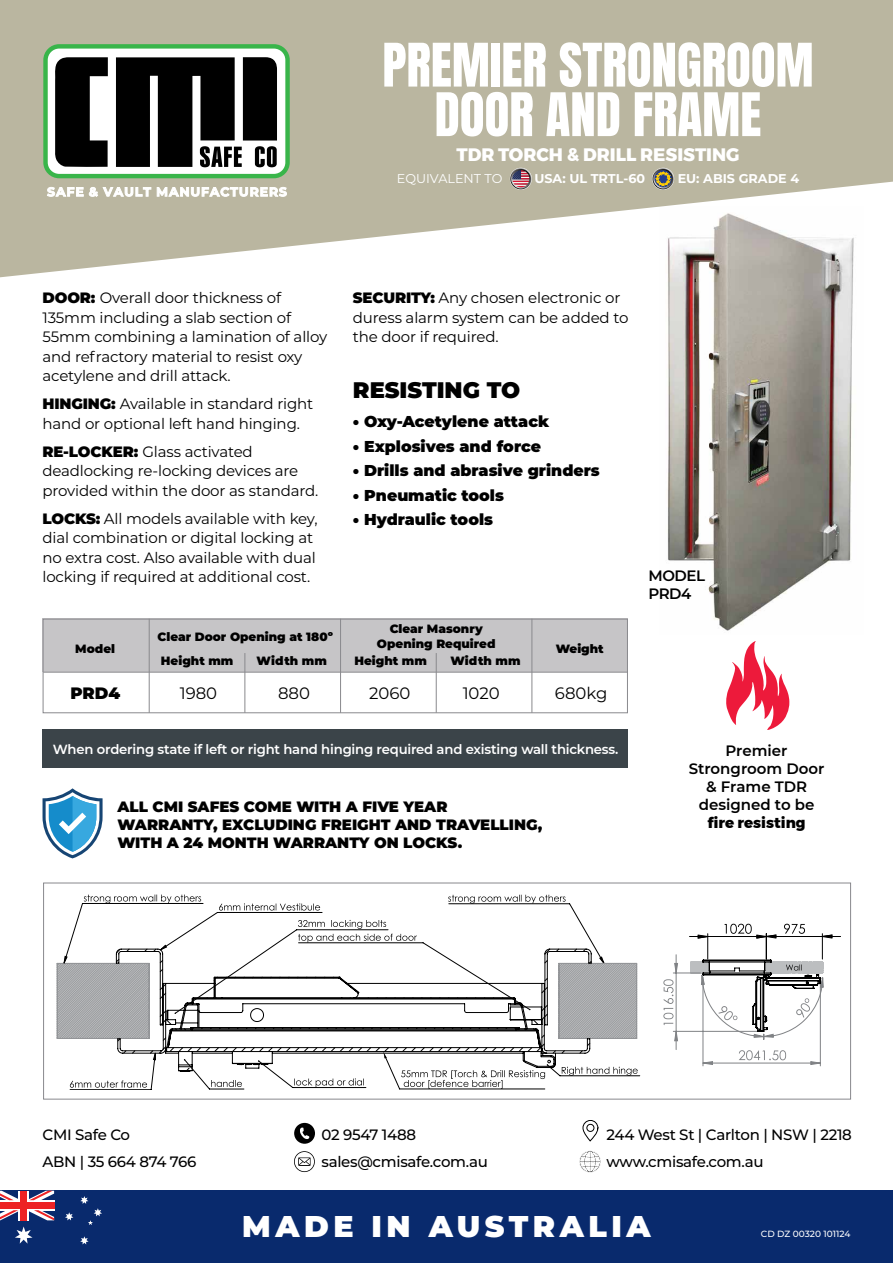
<style>
.page{position:relative;width:893px;height:1263px;background:#fff}
.page>*{position:absolute;margin:0;border:0;box-sizing:border-box;transform-origin:0 0}
.t1{font:51px/49.5px "Anton";color:#fff;text-align:center}
.t2{font:900 30px "Montserrat";letter-spacing:.15em;color:#fff}
.t3{font:900 22.5px "Montserrat";color:#000}
.t4{font:800 18px "Montserrat";color:#fff}
.t5{font:16.5px "Montserrat";color:#000}
.t6{font:900 16.5px "Montserrat";color:#000}
.t7{font:900 15.75px "Montserrat";color:#000}
.t8{font:15px/19.5px "Montserrat";letter-spacing:-.01em;color:#000}
.t9{font:500 15px "Montserrat";letter-spacing:-.02em;color:#000}
.t10{font:900 15px/18px "Montserrat";color:#000}
.t11{font:600 15px/18px "Montserrat";color:#000;text-align:center}
.t12{font:800 15px "Montserrat";color:#000}
.t13{font:600 15px/18px "Montserrat";letter-spacing:-.03em;color:#000}
.t14{font:600 13.2px "Montserrat";letter-spacing:-.015em;color:#fff}
.t15{font:700 12.75px "Montserrat";color:#fff}
.t16{font:12.75px "Montserrat";color:#fff}
.t17{font:900 12px/15px "Montserrat";color:#000;text-align:center}
.t18{font:500 9px "Montserrat";letter-spacing:-.005em;color:#fff}
.s1{font-weight:900}
</style>
<div class="page">
<svg style="left:448px;top:895px;width:118px;height:8px"></svg>
<svg style="left:545px;top:903px;width:95px;height:173px"></svg>
<svg style="left:545px;top:1039px;width:47px;height:32px"></svg>
<svg style="left:84px;top:894px;width:117px;height:9px"></svg>
<svg style="left:69px;top:903px;width:476px;height:187px"></svg>
<svg style="left:153px;top:1051px;width:234px;height:11px"></svg>
<svg style="left:57px;top:920px;width:580px;height:119px"></svg>
<hr style="left:703px;top:977px;width:1px;height:89px;background:#808285">
<hr style="left:820px;top:980px;width:1px;height:86px;background:#808285">
<svg style="left:663px;top:924px;width:178px;height:141px"></svg>
<img style="left:667px;top:277px;width:186px;height:354px">
<div style="left:0;top:1191px;width:893px;height:72px;background:#092a6d"></div>
<svg style="left:0;top:1191px;width:54px;height:29px"></svg>
<div style="left:0;top:1202px;width:54px;height:6px;background:#ed2224"></div>
<div style="left:21px;top:1191px;width:6px;height:29px;background:#ed2224"></div>
<svg style="left:65px;top:1212px;width:8px;height:8px"></svg>
<svg style="left:15px;top:1226px;width:18px;height:17px"></svg>
<svg style="left:80px;top:1236px;width:9px;height:8px"></svg>
<svg style="left:80px;top:1196px;width:22px;height:29px"></svg>
<svg style="left:726px;top:641px;width:63px;height:89px"></svg>
<svg style="left:0;top:0;width:893px;height:277px;fill:#bab6a0"></svg>
<div style="left:43px;top:619px;width:585px;height:53px;background:#c6c5c7"></div>
<div style="left:43px;top:619px;width:585px;height:94px;border:1px solid #89898d"></div>
<div style="left:43px;top:883px;width:808px;height:216px;border:1px solid #89898d"></div>
<hr style="left:149px;top:619px;width:1px;height:94px;background:#89898d">
<hr style="left:244px;top:653px;width:1px;height:60px;background:#89898d">
<hr style="left:340px;top:619px;width:1px;height:94px;background:#89898d">
<hr style="left:436px;top:653px;width:1px;height:60px;background:#89898d">
<hr style="left:531px;top:619px;width:1px;height:94px;background:#89898d">
<hr style="left:43px;top:672px;width:585px;height:1px;background:#89898d">
<div style="left:46px;top:46px;width:242px;height:130px;background:#fff;border-radius:14px"></div>
<div style="left:43px;top:44px;width:247px;height:134px;border:4px solid #39b54a;border-radius:14px"></div>
<svg style="left:116px;top:57px;width:161px;height:110px"></svg>
<svg style="left:55px;top:57px;width:53px;height:110px"></svg>
<svg style="left:47px;top:187px;width:104px;height:9px"></svg>
<svg style="left:157px;top:187px;width:130px;height:9px"></svg>
<svg style="left:43px;top:788px;width:60px;height:70px"></svg>
<svg style="left:294px;top:1123px;width:21px;height:21px"></svg>
<svg style="left:582px;top:1120px;width:17px;height:22px"></svg>
<svg style="left:294px;top:1151px;width:21px;height:21px"></svg>
<svg style="left:579px;top:1151px;width:22px;height:22px"></svg>
<div style="left:43px;top:730px;width:585px;height:38px;background:#3b4449"></div>
<svg style="left:652px;top:168px;width:22px;height:22px"></svg>
<svg style="left:652px;top:168px;width:22px;height:21px"></svg>
<svg style="left:653px;top:169px;width:20px;height:19px"></svg>
<svg style="left:655px;top:170px;width:17px;height:17px"></svg>
<svg style="left:656px;top:172px;width:14px;height:13px"></svg>
<svg style="left:510px;top:168px;width:22px;height:22px"></svg>
<svg style="left:510px;top:168px;width:21px;height:21px"></svg>
<svg style="left:511px;top:169px;width:20px;height:19px"></svg>
<svg style="left:512px;top:170px;width:17px;height:17px"></svg>
<h1 class="t1" style="left:382px;top:44px;width:433px">PREMIER STRONGROOM<br>DOOR AND FRAME</h1>
<p class="t4" style="left:456px;top:140px;width:285px">TDR TORCH &amp; DRILL RESISTING</p>
<p class="t16" style="left:397px;top:169px;width:107px">EQUIVALENT TO</p>
<p class="t15" style="left:534px;top:169px;width:112px">USA: UL TRTL-60</p>
<p class="t15" style="left:678px;top:169px;width:123px">EU: ABIS GRADE 4</p>
<p class="t8" style="left:43px;top:287px;width:286px"><span class="s1">DOOR:</span> Overall door thickness of 135mm including a slab section of 55mm combining a lamination of alloy and refractory material to resist oxy acetylene and drill attack.</p>
<p class="t8" style="left:43px;top:393px;width:272px"><span class="s1">HINGING:</span> Available in standard right hand or optional left hand hinging.</p>
<p class="t8" style="left:43px;top:441px;width:277px"><span class="s1">RE-LOCKER:</span> Glass activated deadlocking re-locking devices are provided within the door as standard.</p>
<p class="t8" style="left:43px;top:508px;width:277px"><span class="s1">LOCKS:</span> All models available with key, dial combination or digital locking at no extra cost. Also available with dual locking if required at additional cost.</p>
<p class="t8" style="left:353px;top:287px;width:277px"><span class="s1">SECURITY:</span> Any chosen electronic or duress alarm system can be added to the door if required.</p>
<h3 class="t3" style="left:353px;top:373px;width:169px">RESISTING TO</h3>
<p class="t7" style="left:353px;top:409px;width:198px">• Oxy-Acetylene attack</p>
<p class="t7" style="left:353px;top:434px;width:190px">• Explosives and force</p>
<p class="t7" style="left:353px;top:459px;width:248px">• Drills and abrasive grinders</p>
<p class="t7" style="left:353px;top:483px;width:153px">• Pneumatic tools</p>
<p class="t7" style="left:353px;top:508px;width:142px">• Hydraulic tools</p>
<p class="t13" style="left:648px;top:566px;width:58px">MODEL<br>PRD4</p>
<p class="t17" style="left:377px;top:620px;width:120px">Clear Masonry<br>Opening Required</p>
<p class="t17" style="left:157px;top:628px;width:177px">Clear Door Opening at 180º</p>
<p class="t17" style="left:75px;top:640px;width:41px">Model</p>
<p class="t17" style="left:556px;top:640px;width:50px">Weight</p>
<p class="t17" style="left:161px;top:652px;width:74px">Height mm</p>
<p class="t17" style="left:257px;top:652px;width:72px">Width mm</p>
<p class="t17" style="left:354px;top:652px;width:74px">Height mm</p>
<p class="t17" style="left:450px;top:652px;width:72px">Width mm</p>
<p class="t6" style="left:70px;top:680px;width:51px">PRD4</p>
<p class="t5" style="left:180px;top:681px;width:39px">1980</p>
<p class="t5" style="left:278px;top:681px;width:33px">880</p>
<p class="t5" style="left:369px;top:681px;width:43px">2060</p>
<p class="t5" style="left:463px;top:681px;width:39px">1020</p>
<p class="t5" style="left:555px;top:681px;width:54px">680kg</p>
<p class="t14" style="left:53px;top:740px;width:567px">When ordering state if left or right hand hinging required and existing wall thickness.</p>
<p class="t10" style="left:117px;top:797px;width:426px">ALL CMI SAFES COME WITH A FIVE YEAR<br>WARRANTY, EXCLUDING FREIGHT AND TRAVELLING,<br>WITH A 24 MONTH WARRANTY ON LOCKS.</p>
<p class="t11" style="left:689px;top:740px;width:137px">Premier<br>Strongroom Door &amp; Frame TDR designed to be</p>
<p class="t12" style="left:707px;top:810px;width:100px">fire resisting</p>
<p class="t9" style="left:43px;top:1124px;width:89px">CMI Safe Co</p>
<p class="t9" style="left:322px;top:1124px;width:96px">02 9547 1488</p>
<p class="t9" style="left:607px;top:1124px;width:247px">244 West St | Carlton | NSW | 2218</p>
<p class="t9" style="left:43px;top:1151px;width:155px">ABN | 35 664 874 766</p>
<p class="t9" style="left:322px;top:1151px;width:168px">sales@cmisafe.com.au</p>
<p class="t9" style="left:607px;top:1151px;width:159px">www.cmisafe.com.au</p>
<h2 class="t2" style="left:242px;top:1203px;width:410px">MADE IN AUSTRALIA</h2>
<p class="t18" style="left:761px;top:1227px;width:91px">CD DZ 00320 101124</p>
</div>
